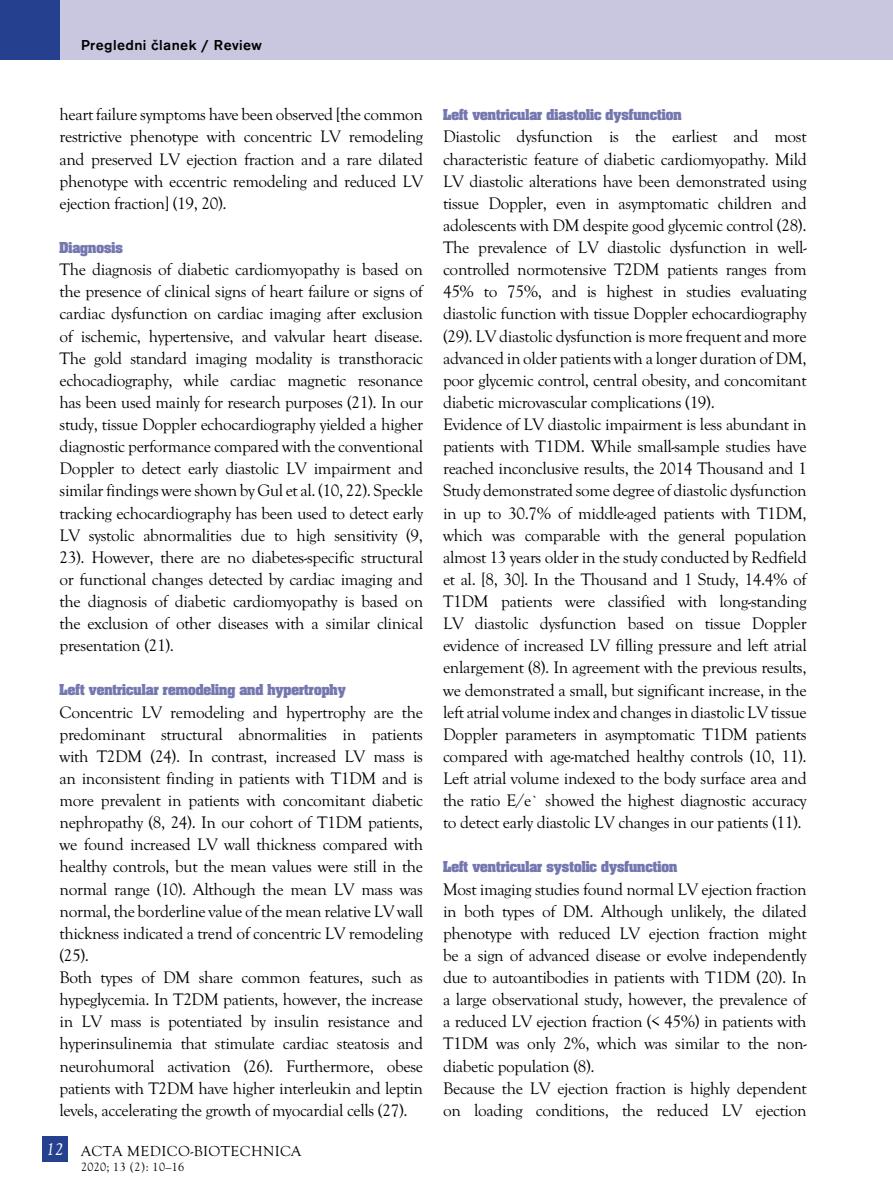
<style>
.page{position:relative;width:893px;height:1191px;background:#fff}
.page>*{position:absolute;margin:0;border:0;box-sizing:border-box;transform-origin:0 0}
.t1{font:17.25px/22px "Goudy Old Sty TCE";letter-spacing:-.02em;color:#000}
.t2{font:700 16.5px "Aachen PCE";color:#7578b0}
.t3{font:15px "Goudy Old Sty TCE";letter-spacing:.025em;color:#000}
.t4{font:500 15px "Accius TCE";letter-spacing:.025em;color:#000}
.t5{font:12px "MM Goudy";letter-spacing:.025em;color:#000}
.s1{font-style:italic;font-size:18px;color:#fff}
</style>
<div class="page">
<div style="left:42px;top:1135px;width:26px;height:26px;background:#25408f"></div>
<div style="left:60px;top:0;width:833px;height:60px;background:#c8c7df"></div>
<div style="left:0;top:0;width:60px;height:60px;background:#25408f"></div>
<p class="t4" style="left:81px;top:36px;width:182px">Pregledni članek / Review</p>
<p class="t1" style="left:60px;top:104px;width:365px;text-align:justify">heart failure symptoms have been observed [the common restrictive phenotype with concentric LV remodeling and preserved LV ejection fraction and a rare dilated phenotype with eccentric remodeling and reduced LV ejection fraction] (19, 20).</p>
<p class="t2" style="left:60px;top:239px;width:65px">Diagnosis</p>
<p class="t1" style="left:60px;top:259px;width:365px;text-align:justify">The diagnosis of diabetic cardiomyopathy is based on the presence of clinical signs of heart failure or signs of cardiac dysfunction on cardiac imaging after exclusion of ischemic, hypertensive, and valvular heart disease.<br>The gold standard imaging modality is transthoracic echocadiography, while cardiac magnetic resonance has been used mainly for research purposes (21). In our study, tissue Doppler echocardiography yielded a higher diagnostic performance compared with the conventional Doppler to detect early diastolic LV impairment and similar findings were shown by Gul et al. (10, 22). Speckle tracking echocardiography has been used to detect early LV systolic abnormalities due to high sensitivity (9, 23). However, there are no diabetes-specific structural or functional changes detected by cardiac imaging and the diagnosis of diabetic cardiomyopathy is based on the exclusion of other diseases with a similar clinical presentation (21).</p>
<p class="t2" style="left:60px;top:682px;width:288px">Left ventricular remodeling and hypertrophy</p>
<p class="t1" style="left:60px;top:701px;width:365px">Concentric LV remodeling and hypertrophy are the predominant structural abnormalities in patients with T2DM (24). In contrast, increased LV mass is an inconsistent finding in patients with T1DM and is more prevalent in patients with concomitant diabetic nephropathy (8, 24). In our cohort of T1DM patients, we found increased LV wall thickness compared with healthy controls, but the mean values were still in the normal range (10). Although the mean LV mass was normal, the borderline value of the mean relative LV wall thickness indicated a trend of concentric LV remodeling (25).<br>Both types of DM share common features, such as hypeglycemia. In T2DM patients, however, the increase in LV mass is potentiated by insulin resistance and hyperinsulinemia that stimulate cardiac steatosis and neurohumoral activation (26). Furthermore, obese patients with T2DM have higher interleukin and leptin levels, accelerating the growth of myocardial cells (27).</p>
<p class="t3" style="left:46px;top:1143px;width:257px"><span class="s1">12</span> ACTA MEDICO-BIOTECHNICA</p>
<p class="t5" style="left:81px;top:1159px;width:105px">2020; 13 (2): 10–16</p>
<p class="t2" style="left:443px;top:107px;width:240px">Left ventricular diastolic dysfunction</p>
<p class="t1" style="left:443px;top:126px;width:365px">Diastolic dysfunction is the earliest and most characteristic feature of diabetic cardiomyopathy. Mild LV diastolic alterations have been demonstrated using tissue Doppler, even in asymptomatic children and adolescents with DM despite good glycemic control (28).<br>The prevalence of LV diastolic dysfunction in well&shy;controlled normotensive T2DM patients ranges from 45% to 75%, and is highest in studies evaluating diastolic function with tissue Doppler echocardiography (29). LV diastolic dysfunction is more frequent and more advanced in older patients with a longer duration of DM, poor glycemic control, central obesity, and concomitant diabetic microvascular complications (19).<br>Evidence of LV diastolic impairment is less abundant in patients with T1DM. While small-sample studies have reached inconclusive results, the 2014 Thousand and 1<br>Study demonstrated some degree of diastolic dysfunction in up to 30.7% of middle-aged patients with T1DM, which was comparable with the general population almost 13 years older in the study conducted by Redfield et al. [8, 30]. In the Thousand and 1 Study, 14.4% of T1DM patients were classified with long-standing LV diastolic dysfunction based on tissue Doppler evidence of increased LV filling pressure and left atrial enlargement (8). In agreement with the previous results, we demonstrated a small, but significant increase, in the left atrial volume index and changes in diastolic LV tissue Doppler parameters in asymptomatic T1DM patients compared with age-matched healthy controls (10, 11).<br>Left atrial volume indexed to the body surface area and the ratio E/e` showed the highest diagnostic accuracy to detect early diastolic LV changes in our patients (11).</p>
<p class="t2" style="left:443px;top:858px;width:236px">Left ventricular systolic dysfunction</p>
<p class="t1" style="left:443px;top:878px;width:365px">Most imaging studies found normal LV ejection fraction in both types of DM. Although unlikely, the dilated phenotype with reduced LV ejection fraction might be a sign of advanced disease or evolve independently due to autoantibodies in patients with T1DM (20). In a large observational study, however, the prevalence of a reduced LV ejection fraction (&lt; 45%) in patients with T1DM was only 2%, which was similar to the non&shy;diabetic population (8).<br>Because the LV ejection fraction is highly dependent on loading conditions, the reduced LV ejection</p>
</div>
